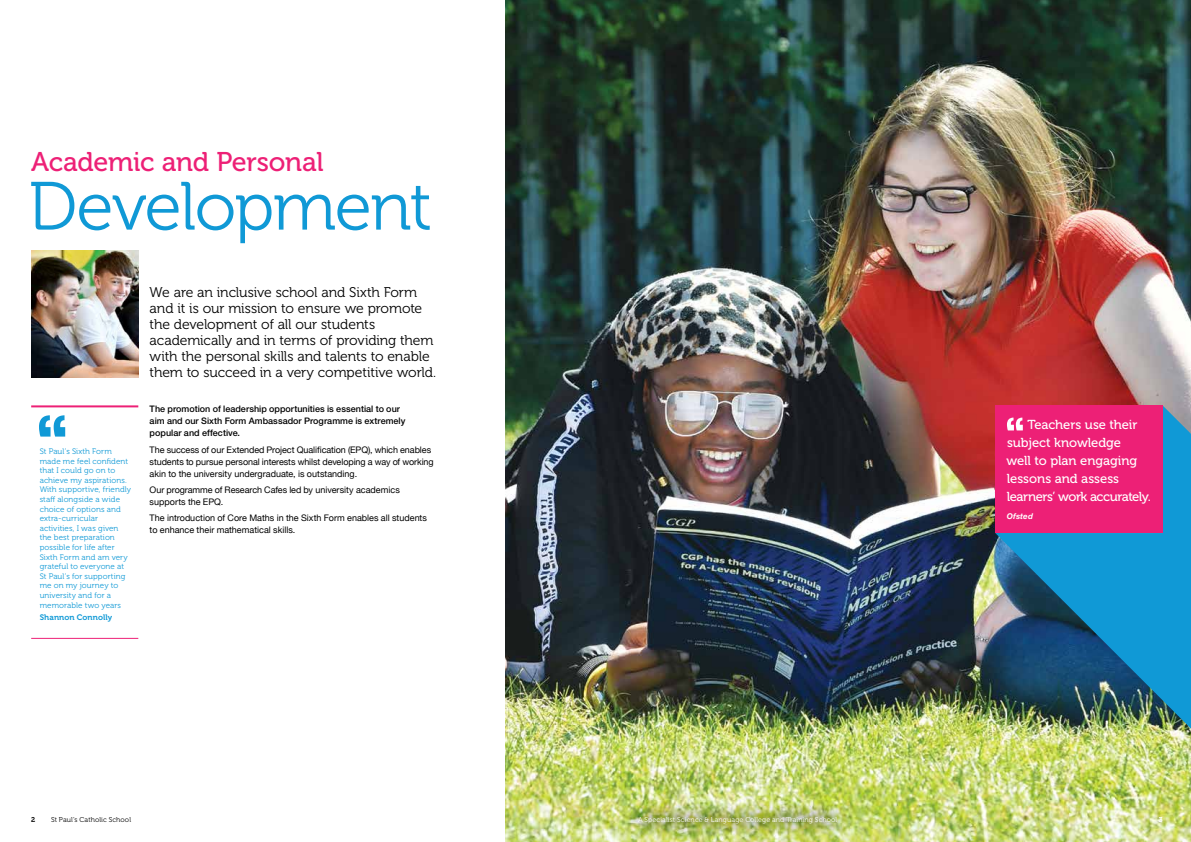
<style>
.page{position:relative;width:1191px;height:842px;background:#fff}
.page>*{position:absolute;margin:0;border:0;box-sizing:border-box;transform-origin:0 0}
.t1{font:68px "Museo 300";letter-spacing:-.025em;color:#1099d6}
.t2{font:27px "Museo 500";letter-spacing:-.01em;color:#ed2076}
.t3{font:14px/16px "Museo 300";letter-spacing:-.01em;color:#000}
.t4{font:13px/18px "Museo 500";letter-spacing:-.005em;color:#fff}
.t5{font:9px/12px "Helvetica Neue";letter-spacing:-.005em;color:#000}
.t6{font:500 9px/12px "Helvetica Neue";color:#000}
.t7{font:8px/9.6px "Museo 300";letter-spacing:.01em;color:#1099d6}
.t8{font:8px "Museo 700";letter-spacing:.01em;color:#1099d6}
.t9{font:italic 700 8px "Helvetica Neue";letter-spacing:.02em;color:#fff}
.t10{font:7px "Museo 300";letter-spacing:.015em;color:#fff}
.t11{font:7px "Museo 300";letter-spacing:.01em;color:#000}
.t12{font:7px "Museo 700";color:#000}
.t13{font:7px "Museo 700";color:#fff}
</style>
<div class="page">
<img style="left:505px;top:0;width:686px;height:842px">
<img style="left:31px;top:250px;width:107px;height:127px">
<div style="left:623px;top:801px;width:229px;height:37px;background:#000;opacity:.5"></div>
<svg style="left:39px;top:415px;width:26px;height:22px"></svg>
<hr style="left:31px;top:638px;width:107px;height:1px;background:#ed2076">
<hr style="left:31px;top:405px;width:107px;height:2px;background:#ed2076">
<img style="left:995px;top:405px;width:196px;height:324px">
<div style="left:995px;top:405px;width:167px;height:128px;background:#ed2076"></div>
<svg style="left:1007px;top:418px;width:15px;height:12px"></svg>
<h2 class="t2" style="left:31px;top:146px;width:294px">Academic and Personal</h2>
<h1 class="t1" style="left:28px;top:170px;width:405px">Development</h1>
<p class="t7" style="left:40px;top:446px;width:93px">St Paul’s Sixth Form made me feel confident that I could go on to achieve my aspirations.<br>With supportive, friendly staff alongside a wide choice of options and extra-curricular activities, I was given the best preparation possible for life after<br>Sixth Form and am very grateful to everyone at<br>St Paul’s for supporting me on my journey to university and for a memorable two years</p>
<p class="t8" style="left:40px;top:613px;width:74px">Shannon Connolly</p>
<p class="t3" style="left:150px;top:284px;width:288px">We are an inclusive school and Sixth Form and it is our mission to ensure we promote the development of all our students academically and in terms of providing them with the personal skills and talents to enable them to succeed in a very competitive world.</p>
<p class="t6" style="left:150px;top:403px;width:257px">The promotion of leadership opportunities is essential to our aim and our Sixth Form Ambassador Programme is extremely popular and effective.</p>
<p class="t5" style="left:150px;top:444px;width:285px">The success of our Extended Project Qualification (EPQ), which enables students to pursue personal interests whilst developing a way of working akin to the university undergraduate, is outstanding.</p>
<p class="t5" style="left:150px;top:484px;width:252px">Our programme of Research Cafes led by university academics supports the EPQ.</p>
<p class="t5" style="left:150px;top:512px;width:279px">The introduction of Core Maths in the Sixth Form enables all students to enhance their mathematical skills.</p>
<p class="t12" style="left:31px;top:815px;width:6px">2</p>
<p class="t11" style="left:51px;top:815px;width:81px">St Paul’s Catholic School</p>
<p class="t10" style="left:638px;top:815px;width:201px">A Specialist Science &amp; Language College and Training School</p>
<h3 class="t4" style="left:1006px;top:416px;width:146px;text-indent:21px">Teachers use their subject knowledge<br>well to plan engaging lessons and assess learners’ work accurately.</h3>
<p class="t9" style="left:1006px;top:511px;width:28px">Ofsted</p>
<p class="t13" style="left:1158px;top:815px;width:5px">3</p>
</div>
